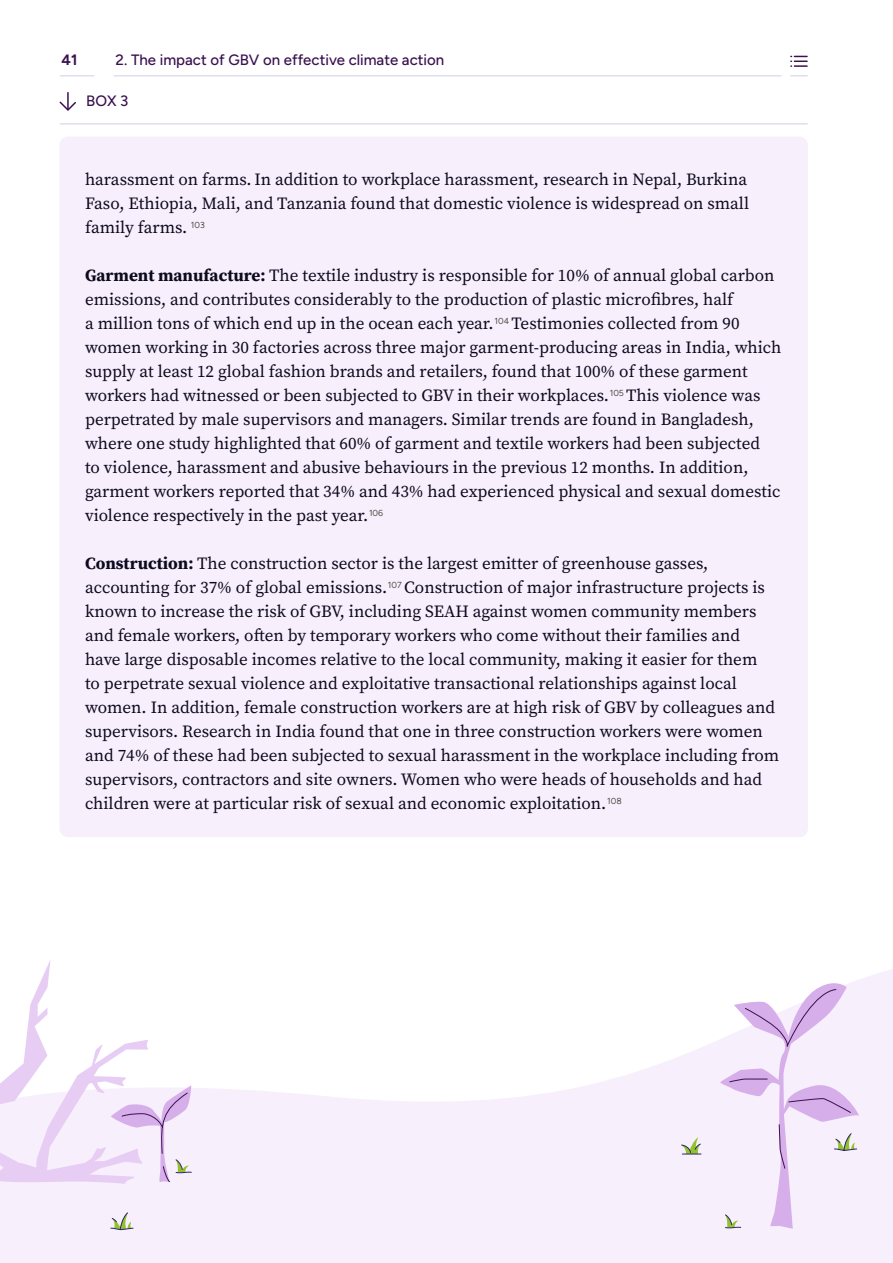
<style>
.page{position:relative;width:893px;height:1263px;background:#fff}
.page>*{position:absolute;margin:0;border:0;box-sizing:border-box;transform-origin:0 0}
.Body{font:17.1px/24px "Source Serif Pro";color:#0d0a1f}
.t1{font:500 15px "Figtree";color:#3b114f}
.t2{font:700 15px "Figtree";color:#3b114f}
.Body-2{font:8.7px "Figtree";color:#524a47}
.s1{font-weight:700}
</style>
<div class="page">
<div style="left:60px;top:136px;width:748px;height:701px;background:#f7effb;border-radius:9px"></div>
<svg style="left:59px;top:93px;width:17px;height:18px"></svg>
<hr style="left:60px;top:123px;width:747px;height:2px;background:#e0ddee">
<svg style="left:0;top:969px;width:893px;height:294px;fill:#f7effb"></svg>
<svg style="left:110px;top:1212px;width:24px;height:18px"></svg>
<svg style="left:719px;top:979px;width:142px;height:250px"></svg>
<svg style="left:681px;top:1136px;width:21px;height:19px"></svg>
<svg style="left:0;top:960px;width:192px;height:231px"></svg>
<hr style="left:60px;top:75px;width:34px;height:2px;background:#e0ddee">
<svg style="left:791px;top:75px;width:16px;height:2px"></svg>
<hr style="left:114px;top:75px;width:667px;height:2px;background:#e0ddee">
<svg style="left:791px;top:56px;width:16px;height:11px"></svg>
<p class="t2" style="left:62px;top:51px;width:17px">41</p>
<p class="t1" style="left:116px;top:51px;width:330px">2. The impact of GBV on effective climate action</p>
<p class="t1" style="left:86px;top:92px;width:44px">BOX 3</p>
<p class="Body" style="left:85px;top:168px;width:666px;text-align:justify">harassment on farms. In addition to workplace harassment, research in Nepal, Burkina Faso, Ethiopia, Mali, and Tanzania found that domestic violence is widespread on small family farms.</p>
<p class="Body-2" style="left:191px;top:220px;width:15px">103</p>
<p class="Body" style="left:85px;top:264px;width:698px"><span class="s1">Garment manufacture:</span> The textile industry is responsible for 10% of annual global carbon emissions, and contributes considerably to the production of plastic microfibres, half<br>a million tons of which end up in the ocean each year.<sup>104</sup> Testimonies collected from 90 women working in 30 factories across three major garment-producing areas in India, which supply at least 12 global fashion brands and retailers, found that 100% of these garment workers had witnessed or been subjected to GBV in their workplaces.<sup>105</sup> This violence was perpetrated by male supervisors and managers. Similar trends are found in Bangladesh, where one study highlighted that 60% of garment and textile workers had been subjected<br>to violence, harassment and abusive behaviours in the previous 12 months. In addition, garment workers reported that 34% and 43% had experienced physical and sexual domestic violence respectively in the past year.</p>
<p class="Body-2" style="left:369px;top:508px;width:16px">106</p>
<p class="Body" style="left:85px;top:552px;width:696px"><span class="s1">Construction:</span> The construction sector is the largest emitter of greenhouse gasses, accounting for 37% of global emissions.<sup>107</sup> Construction of major infrastructure projects is known to increase the risk of GBV, including SEAH against women community members and female workers, often by temporary workers who come without their families and have large disposable incomes relative to the local community, making it easier for them<br>to perpetrate sexual violence and exploitative transactional relationships against local women. In addition, female construction workers are at high risk of GBV by colleagues and supervisors. Research in India found that one in three construction workers were women and 74% of these had been subjected to sexual harassment in the workplace including from supervisors, contractors and site owners. Women who were heads of households and had children were at particular risk of sexual and economic exploitation.</p>
<p class="Body-2" style="left:607px;top:796px;width:16px">108</p>
</div>
